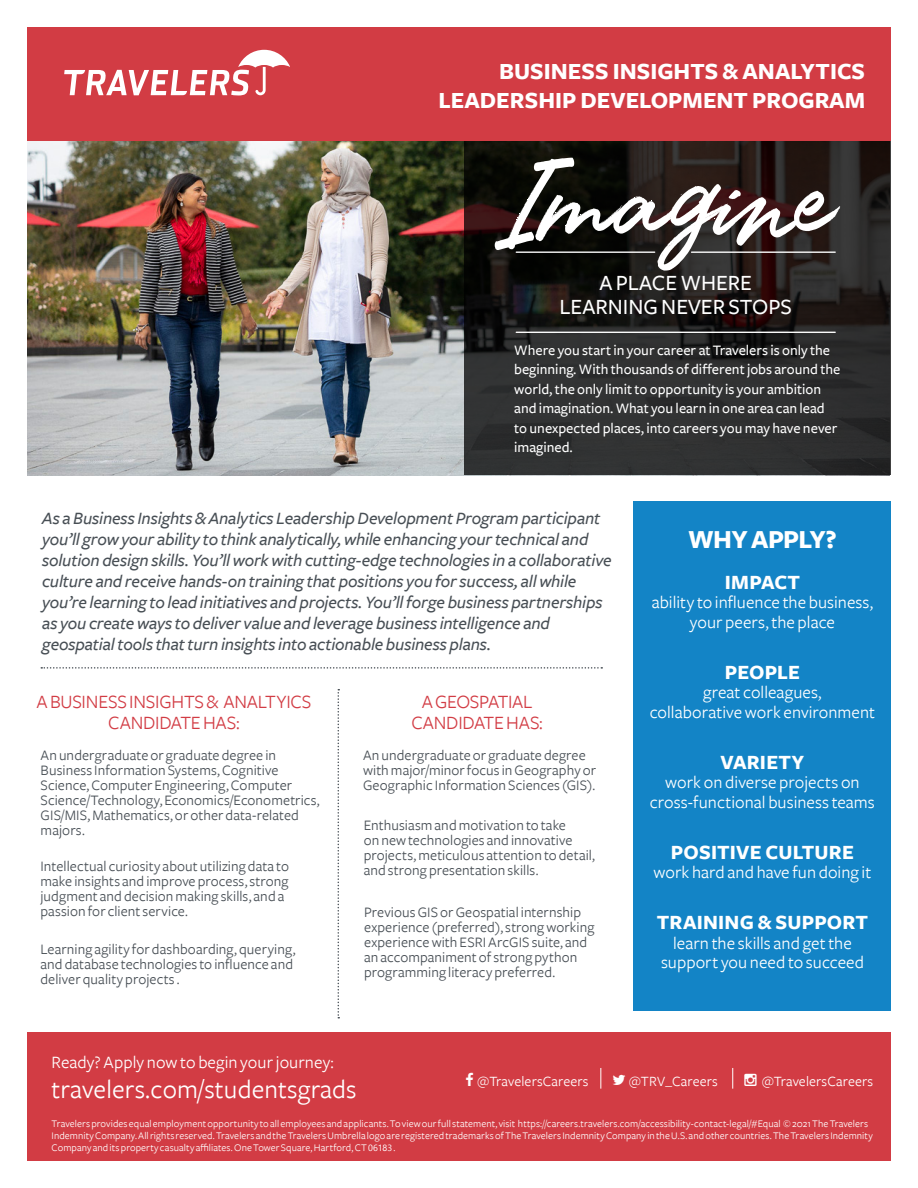
<style>
.page{position:relative;width:918px;height:1188px;background:#fff}
.page>*{position:absolute;margin:0;border:0;box-sizing:border-box;transform-origin:0 0}
.t1{font:27px "Freight Sans";letter-spacing:.005em;color:#fff}
.t2{font:700 27px "Freight Sans";letter-spacing:-.03em;color:#fff}
.t3{font:700 24px/28.8px "Freight Sans";color:#fff;text-align:right}
.t4{font:500 22.5px/24px "Freight Sans";color:#fff;text-align:center}
.t5{font:700 21px "Freight Sans";letter-spacing:.01em;color:#fff}
.t6{font:19.5px/21px "Freight Sans";letter-spacing:-.01em;color:#d23c44;text-align:center}
.t7{font:italic 500 18px/21px "Freight Sans";letter-spacing:-.01em;color:#484f55}
.t8{font:18px/19.5px "Freight Sans";letter-spacing:.005em;color:#fff;text-align:center}
.t9{font:15px/15px "Freight Sans";letter-spacing:.005em;color:#484f55}
.t10{font:500 15px/19.5px "Freight Sans";color:#fff}
.t11{font:14.7px "Freight Sans";letter-spacing:.01em;color:#fff}
.t12{font:10.5px/12px "Freight Sans";letter-spacing:.01em;color:#fff}
.s1{font-family:"Gadugi";font-size:9px}
</style>
<div class="page">
<img style="left:27px;top:140px;width:437px;height:335px">
<svg style="left:464px;top:140px;width:427px;height:335px;background:#282625"></svg>
<div style="left:27px;top:1033px;width:864px;height:128px;background:#d23c44"></div>
<div style="left:634px;top:501px;width:257px;height:510px;background:#1384c6"></div>
<div style="left:27px;top:27px;width:864px;height:113px;background:#d23c44"></div>
<svg style="left:64px;top:50px;width:226px;height:45px"></svg>
<hr style="left:516px;top:332px;width:319px;height:1px;background:#fff">
<svg style="left:495px;top:158px;width:345px;height:113px"></svg>
<svg style="left:600px;top:1068px;width:1px;height:21px"></svg>
<svg style="left:732px;top:1068px;width:1px;height:21px"></svg>
<svg style="left:41px;top:667px;width:561px;height:2px"></svg>
<svg style="left:338px;top:689px;width:1px;height:329px"></svg>
<h2 class="t3" style="left:439px;top:58px;width:428px">BUSINESS INSIGHTS &amp; ANALYTICS<br>LEADERSHIP DEVELOPMENT PROGRAM</h2>
<h3 class="t4" style="left:560px;top:271px;width:234px">A PLACE WHERE<br>LEARNING NEVER STOPS</h3>
<p class="t10" style="left:514px;top:340px;width:328px">Where you start in your career at Travelers is only the beginning. With thousands of different jobs around the world, the only limit to opportunity is your ambition and imagination. What you learn in one area can lead to unexpected places, into careers you may have never imagined.</p>
<p class="t7" style="left:42px;top:508px;width:571px">As a Business Insights &amp; Analytics Leadership Development Program participant you’ll grow your ability to think analytically, while enhancing your technical and solution design skills. You’ll work with cutting-edge technologies in a collaborative culture and receive hands-on training that positions you for success, all while you’re learning to lead initiatives and projects. You’ll forge business partnerships as you create ways to deliver value and leverage business intelligence and geospatial tools that turn insights into actionable business plans.</p>
<h3 class="t6" style="left:36px;top:691px;width:277px">A BUSINESS INSIGHTS &amp; ANALTYICS<br>CANDIDATE HAS:</h3>
<p class="t9" style="left:41px;top:748px;width:281px">An undergraduate or graduate degree in Business Information Systems, Cognitive Science, Computer Engineering, Computer Science/Technology, Economics/Econometrics, GIS/MIS, Mathematics, or other data-related majors.</p>
<p class="t9" style="left:41px;top:859px;width:250px">Intellectual curiosity about utilizing data to make insights and improve process, strong judgment and decision making skills, and a passion for client service.</p>
<p class="t9" style="left:40px;top:942px;width:257px">Learning agility for dashboarding, querying, and database technologies to influence and deliver quality projects .</p>
<h3 class="t6" style="left:411px;top:692px;width:133px">A GEOSPATIAL<br>CANDIDATE HAS:</h3>
<p class="t9" style="left:363px;top:748px;width:235px">An undergraduate or graduate degree with major/minor focus in Geography or<br>Geographic Information Sciences (GIS).</p>
<p class="t9" style="left:364px;top:818px;width:233px">Enthusiasm and motivation to take<br>on new technologies and innovative projects, meticulous attention to detail, and strong presentation skills.</p>
<p class="t9" style="left:364px;top:905px;width:232px">Previous GIS or Geospatial internship experience (preferred), strong working experience with ESRI ArcGIS suite, and an accompaniment of strong python programming literacy preferred.</p>
<h1 class="t2" style="left:688px;top:525px;width:150px">WHY APPLY?</h1>
<h3 class="t5" style="left:725px;top:570px;width:77px">IMPACT</h3>
<p class="t8" style="left:652px;top:593px;width:223px">ability to influence the business, your peers, the place</p>
<h3 class="t5" style="left:725px;top:660px;width:77px">PEOPLE</h3>
<p class="t8" style="left:650px;top:683px;width:227px">great colleagues,<br>collaborative work environment</p>
<h3 class="t5" style="left:720px;top:750px;width:85px">VARIETY</h3>
<p class="t8" style="left:650px;top:773px;width:226px">work on diverse projects on cross-functional business teams</p>
<h3 class="t5" style="left:671px;top:840px;width:184px">POSITIVE CULTURE</h3>
<p class="t8" style="left:654px;top:863px;width:219px">work hard and have fun doing it</p>
<h3 class="t5" style="left:657px;top:911px;width:213px">TRAINING &amp; SUPPORT</h3>
<p class="t8" style="left:661px;top:933px;width:204px">learn the skills and get the support you need to succeed</p>
<p class="t8" style="left:52px;top:1053px;width:284px">Ready? Apply now to begin your journey:</p>
<h1 class="t1" style="left:52px;top:1074px;width:307px">travelers.com/studentsgrads</h1>
<p class="t11" style="left:477px;top:1073px;width:113px">@TravelersCareers</p>
<p class="t11" style="left:629px;top:1073px;width:91px">@TRV_Careers</p>
<p class="t11" style="left:762px;top:1073px;width:113px">@TravelersCareers</p>
<p class="t12" style="left:52px;top:1118px;width:823px">Travelers provides equal employment opportunity to all employees and applicants. To view our full statement, visit https://careers.travelers.com/accessibility-contact-legal/#Equal © 2021 The Travelers<br>Indemnity Company. All rights reserved. Travelers and the Travelers Umbrella logo are registered trademarks of The Travelers Indemnity Company in the U.S. and other countries. The Travelers Indemnity<br>Company and its property casualty affiliates. One Tower Square, Hartford, CT <span class="s1">06183</span> .</p>
</div>
